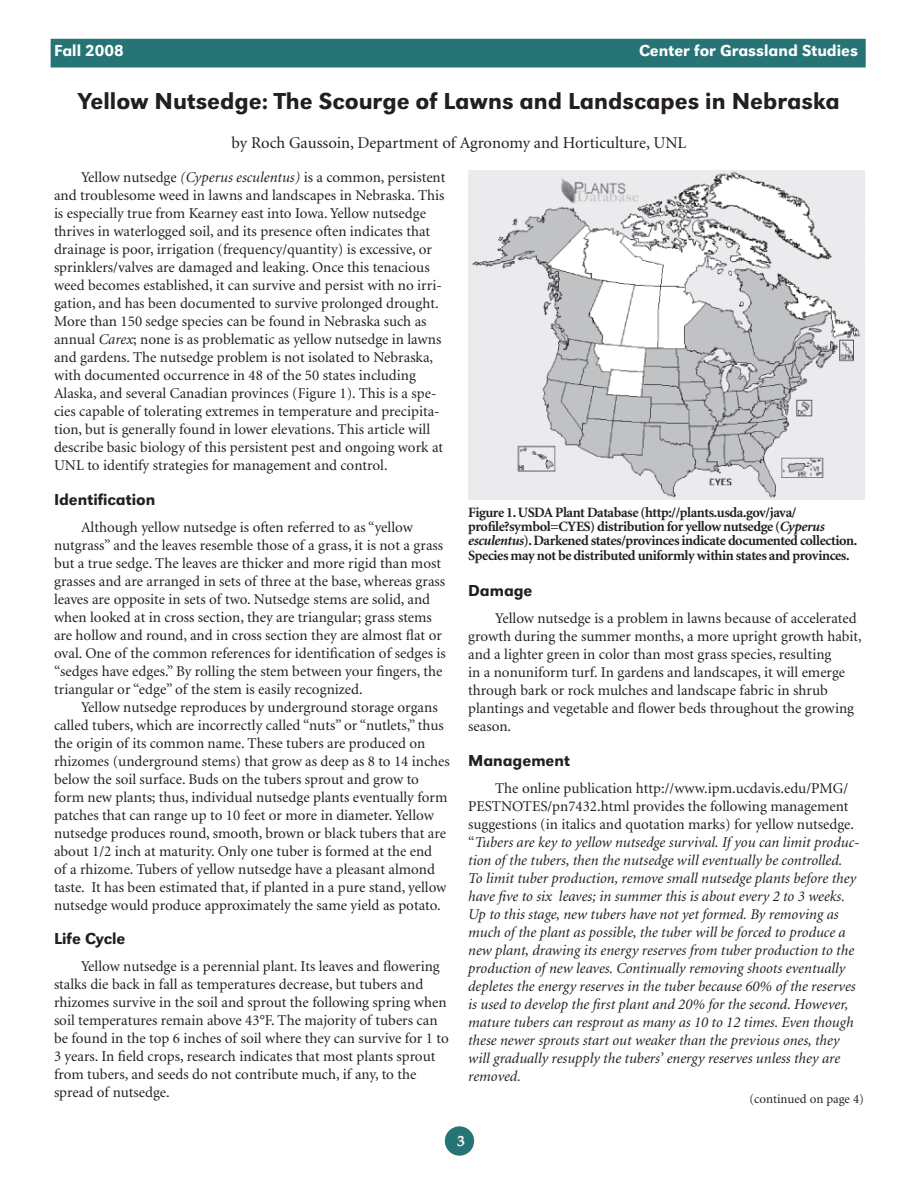
<style>
.page{position:relative;width:918px;height:1188px;background:#fff}
.page>*{position:absolute;margin:0;border:0;box-sizing:border-box;transform-origin:0 0}
.t1{font:500 24px "URW Grotesk T";color:#231f20}
.Author_s_Heads{font:16.5px "Minion";color:#231f20}
.Subhead_2{font:500 16.5px "URW Grotesk T";color:#231f20}
.t2{font:500 16.5px "URW Grotesk T";color:#fff}
.t3{font:700 15.9px "Palatino";color:#fff}
.Body_text{font:15px/18px "Minion";color:#231f20}
.Body_text-2{font:italic 15px/18px "Minion";color:#231f20}
.Editors_Notes{font:700 14.25px/14.4px "Minion";letter-spacing:-.03em;color:#231f20}
.Editors_Notes-2{font:12.9px "Minion";color:#231f20}
.s1{font-style:italic}
.s2{font-style:normal}
</style>
<div class="page">
<div style="left:51px;top:39px;width:815px;height:29px;background:#267475;border:2px solid #267475"></div>
<div style="left:446px;top:1127px;width:27px;height:28px;background:#267475;border-radius:50%"></div>
<div style="left:445px;top:1126px;width:29px;height:30px;border:2px solid #267475;border-radius:50%"></div>
<img style="left:468px;top:171px;width:396px;height:329px">
<p class="t2" style="left:54px;top:41px;width:71px">Fall 2008</p>
<p class="t2" style="left:639px;top:41px;width:221px">Center for Grassland Studies</p>
<p class="t1" style="left:78px;top:87px;width:763px">Yellow Nutsedge: The Scourge of Lawns and Landscapes in Nebraska</p>
<p class="Author_s_Heads" style="left:232px;top:135px;width:456px">by Roch Gaussoin, Department of Agronomy and Horticulture, UNL</p>
<p class="Body_text" style="left:54px;top:169px;width:393px;text-indent:27px">Yellow nutsedge <span class="s1">(Cyperus esculentus)</span> is a common, persistent and troublesome weed in lawns and landscapes in Nebraska. This is especially true from Kearney east into Iowa. Yellow nutsedge thrives in waterlogged soil, and its presence often indicates that drainage is poor, irrigation (frequency/quantity) is excessive, or sprinklers/valves are damaged and leaking. Once this tenacious weed becomes established, it can survive and persist with no irri&shy;gation, and has been documented to survive prolonged drought.<br>More than 150 sedge species can be found in Nebraska such as annual <span class="s1">Carex</span>; none is as problematic as yellow nutsedge in lawns and gardens. The nutsedge problem is not isolated to Nebraska, with documented occurrence in 48 of the 50 states including Alaska, and several Canadian provinces (Figure 1). This is a spe&shy;cies capable of tolerating extremes in temperature and precipita&shy;tion, but is generally found in lower elevations. This article will describe basic biology of this persistent pest and ongoing work at UNL to identify strategies for management and control.</p>
<p class="Subhead_2" style="left:54px;top:490px;width:103px">Identification</p>
<p class="Body_text" style="left:54px;top:519px;width:393px;text-indent:27px">Although yellow nutsedge is often referred to as “yellow nutgrass” and the leaves resemble those of a grass, it is not a grass but a true sedge. The leaves are thicker and more rigid than most grasses and are arranged in sets of three at the base, whereas grass leaves are opposite in sets of two. Nutsedge stems are solid, and when looked at in cross section, they are triangular; grass stems are hollow and round, and in cross section they are almost flat or oval. One of the common references for identification of sedges is “sedges have edges.” By rolling the stem between your fingers, the triangular or “edge” of the stem is easily recognized.</p>
<p class="Body_text" style="left:54px;top:699px;width:397px;text-indent:27px">Yellow nutsedge reproduces by underground storage organs called tubers, which are incorrectly called “nuts” or “nutlets,” thus the origin of its common name. These tubers are produced on rhizomes (underground stems) that grow as deep as 8 to 14 inches below the soil surface. Buds on the tubers sprout and grow to form new plants; thus, individual nutsedge plants eventually form patches that can range up to 10 feet or more in diameter. Yellow nutsedge produces round, smooth, brown or black tubers that are about 1/2 inch at maturity. Only one tuber is formed at the end<br>of a rhizome. Tubers of yellow nutsedge have a pleasant almond taste. It has been estimated that, if planted in a pure stand, yellow nutsedge would produce approximately the same yield as potato.</p>
<p class="Subhead_2" style="left:54px;top:929px;width:73px">Life Cycle</p>
<p class="Body_text" style="left:54px;top:958px;width:396px;text-indent:27px">Yellow nutsedge is a perennial plant. Its leaves and flowering stalks die back in fall as temperatures decrease, but tubers and rhizomes survive in the soil and sprout the following spring when soil temperatures remain above 43°F. The majority of tubers can be found in the top 6 inches of soil where they can survive for 1 to 3 years. In field crops, research indicates that most plants sprout from tubers, and seeds do not contribute much, if any, to the spread of nutsedge.</p>
<p class="Editors_Notes" style="left:468px;top:505px;width:391px">Figure 1. USDA Plant Database (http://plants.usda.gov/java/ profile?symbol=CYES) distribution for yellow nutsedge (<span class="s1">Cyperus esculentus</span>). Darkened states/provinces indicate documented collection.<br>Species may not be distributed uniformly within states and provinces.</p>
<p class="Subhead_2" style="left:468px;top:581px;width:66px">Damage</p>
<p class="Body_text" style="left:468px;top:610px;width:395px;text-indent:27px">Yellow nutsedge is a problem in lawns because of accelerated growth during the summer months, a more upright growth habit, and a lighter green in color than most grass species, resulting<br>in a nonuniform turf. In gardens and landscapes, it will emerge through bark or rock mulches and landscape fabric in shrub plantings and vegetable and flower beds throughout the growing season.</p>
<p class="Subhead_2" style="left:468px;top:751px;width:103px">Management</p>
<p class="Body_text-2" style="left:468px;top:780px;width:393px;text-indent:27px"><span class="s2">The online publication http://www.ipm.ucdavis.edu/PMG/ PESTNOTES/pn7432.html provides the following management suggestions (in italics and quotation marks) for yellow nutsedge. “</span>Tubers are key to yellow nutsedge survival. If you can limit produc&shy;tion of the tubers, then the nutsedge will eventually be controlled.<br>To limit tuber production, remove small nutsedge plants before they have five to six leaves; in summer this is about every 2 to 3 weeks.<br>Up to this stage, new tubers have not yet formed. By removing as much of the plant as possible, the tuber will be forced to produce a new plant, drawing its energy reserves from tuber production to the production of new leaves. Continually removing shoots eventually depletes the energy reserves in the tuber because 60% of the reserves is used to develop the first plant and 20% for the second. However, mature tubers can resprout as many as 10 to 12 times. Even though these newer sprouts start out weaker than the previous ones, they will gradually resupply the tubers’ energy reserves unless they are removed.</p>
<p class="Editors_Notes-2" style="left:749px;top:1093px;width:116px">(continued on page 4)</p>
<p class="t3" style="left:457px;top:1132px;width:9px">3</p>
</div>
